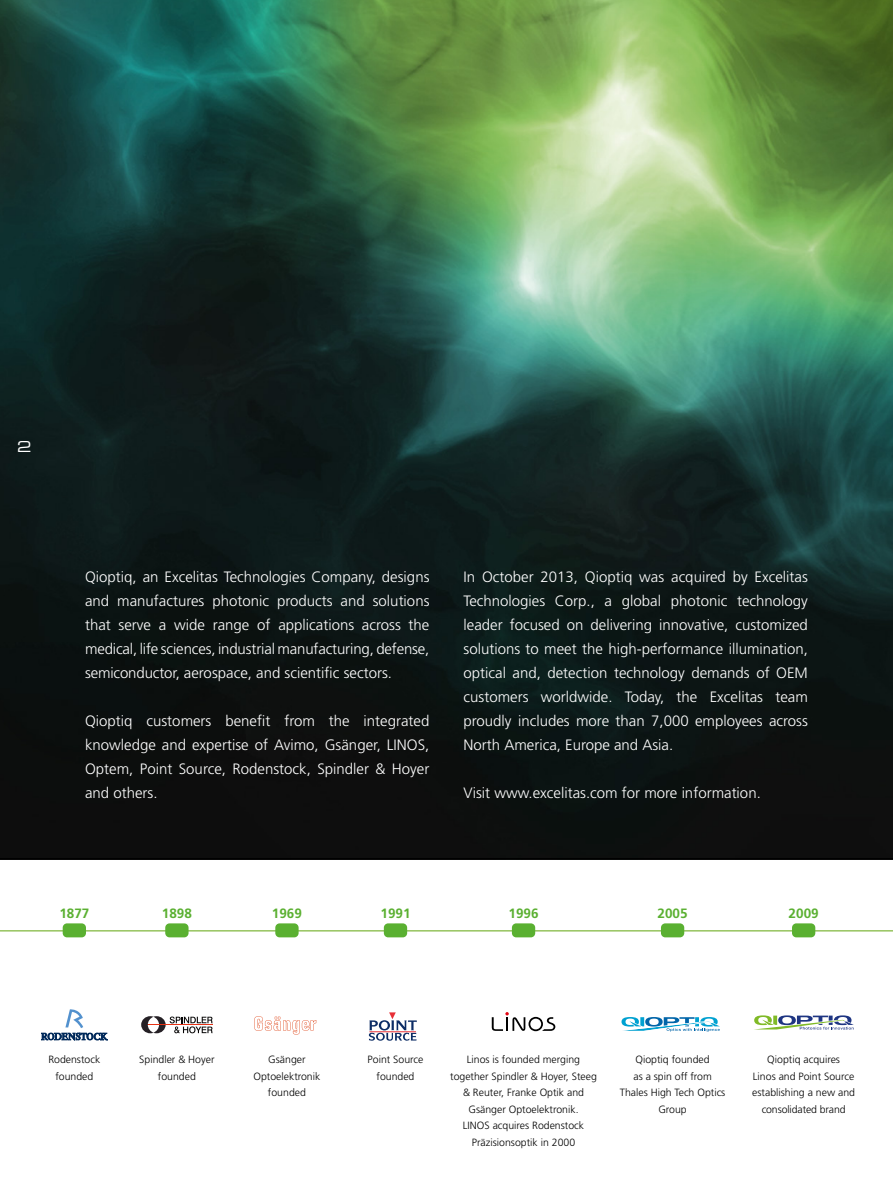
<style>
.page{position:relative;width:893px;height:1191px;background:#fff}
.page>*{position:absolute;margin:0;border:0;box-sizing:border-box;transform-origin:0 0}
.t1{font:300 15px/24px "Frutiger";color:#fff;text-align:justify}
.t2{font:15px "Eurostile LT Std Ex 2";color:#fff}
.t3{font:700 13.5px "Frutiger LT Std";color:#5ab031}
.t4{font:300 10.5px/16.5px "Frutiger";color:#000;text-align:center}
</style>
<div class="page">
<img style="left:0;top:0;width:893px;height:858px">
<hr style="left:0;top:858px;width:893px;height:1px;background:#000">
<svg style="left:41px;top:1009px;width:67px;height:31px"></svg>
<svg style="left:141px;top:1016px;width:72px;height:17px"></svg>
<svg style="left:254px;top:1016px;width:62px;height:18px"></svg>
<svg style="left:369px;top:1012px;width:48px;height:28px"></svg>
<hr style="left:0;top:930px;width:893px;height:1px;background:#61a60e">
<div style="left:512px;top:923px;width:23px;height:14px;background:#5ab031;border-radius:4px"></div>
<svg style="left:492px;top:1012px;width:63px;height:19px"></svg>
<div style="left:661px;top:923px;width:23px;height:14px;background:#5ab031;border-radius:4px"></div>
<svg style="left:621px;top:1017px;width:99px;height:14px"></svg>
<div style="left:792px;top:923px;width:23px;height:14px;background:#5ab031;border-radius:4px"></div>
<svg style="left:754px;top:1015px;width:100px;height:14px"></svg>
<div style="left:63px;top:923px;width:23px;height:14px;background:#5ab031;border-radius:4px"></div>
<div style="left:165px;top:923px;width:24px;height:14px;background:#5ab031;border-radius:4px"></div>
<div style="left:275px;top:923px;width:24px;height:14px;background:#5ab031;border-radius:4px"></div>
<div style="left:384px;top:923px;width:23px;height:14px;background:#5ab031;border-radius:4px"></div>
<p class="t2" style="left:17px;top:436px;width:16px">2</p>
<p class="t1" style="left:85px;top:565px;width:346px">Qioptiq, an Excelitas Technologies Company, designs and manufactures photonic products and solutions that serve a wide range of applications across the medical, life sciences, industrial manufacturing, defense, semiconductor, aerospace, and scientific sectors.</p>
<p class="t1" style="left:85px;top:709px;width:346px">Qioptiq customers benefit from the integrated knowledge and expertise of Avimo, Gsänger, LINOS, Optem, Point Source, Rodenstock, Spindler &amp; Hoyer and others.</p>
<p class="t1" style="left:463px;top:565px;width:346px">In October 2013, Qioptiq was acquired by Excelitas Technologies Corp., a global photonic technology leader focused on delivering innovative, customized solutions to meet the high-performance illumination, optical and, detection technology demands of OEM customers worldwide. Today, the Excelitas team proudly includes more than 7,000 employees across North America, Europe and Asia.</p>
<p class="t1" style="left:463px;top:781px;width:299px">Visit www.excelitas.com for more information.</p>
<p class="t3" style="left:59px;top:905px;width:32px">1877</p>
<p class="t3" style="left:162px;top:905px;width:32px">1898</p>
<p class="t3" style="left:272px;top:905px;width:32px">1969</p>
<p class="t3" style="left:380px;top:905px;width:32px">1991</p>
<p class="t3" style="left:508px;top:905px;width:32px">1996</p>
<p class="t3" style="left:658px;top:905px;width:32px">2005</p>
<p class="t3" style="left:789px;top:905px;width:32px">2009</p>
<p class="t4" style="left:48px;top:1051px;width:53px">Rodenstock founded</p>
<p class="t4" style="left:139px;top:1051px;width:77px">Spindler &amp; Hoyer founded</p>
<p class="t4" style="left:253px;top:1051px;width:68px">Gsänger<br>Optoelektronik founded</p>
<p class="t4" style="left:368px;top:1051px;width:57px">Point Source founded</p>
<p class="t4" style="left:450px;top:1051px;width:148px">Linos is founded merging together Spindler &amp; Hoyer, Steeg &amp; Reuter, Franke Optik and<br>Gsänger Optoelektronik.<br>LINOS acquires Rodenstock<br>Präzisionsoptik in 2000</p>
<p class="t4" style="left:620px;top:1051px;width:107px">Qioptiq founded<br>as a spin off from<br>Thales High Tech Optics<br>Group</p>
<p class="t4" style="left:752px;top:1051px;width:104px">Qioptiq acquires<br>Linos and Point Source establishing a new and consolidated brand</p>
</div>
